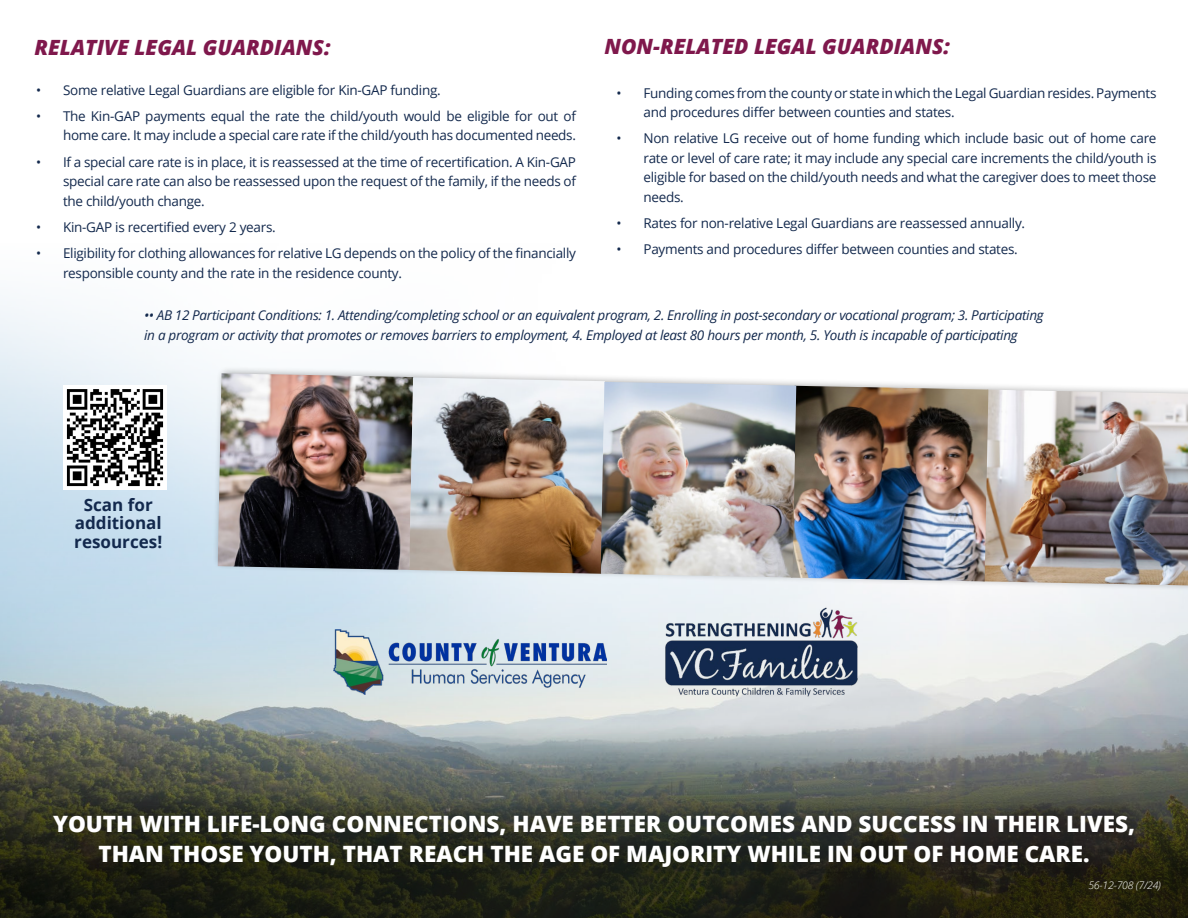
<style>
.page{position:relative;width:1188px;height:918px;background:#fff}
.page>*{position:absolute;margin:0;border:0;box-sizing:border-box;transform-origin:0 0}
.t1{font:800 22.5px/30.5px "Open Sans";color:#fff;text-align:center}
.t2{font:italic 800 21px "Open Sans";color:#7f184c}
.t3{font:700 17.1px/18.5px "Open Sans";color:#13294d;text-align:center}
.t4{font:13.5px/19.5px "Open Sans";letter-spacing:-.02em;color:#13294d;text-align:justify}
.t5{font:italic 13.5px/19.5px "Open Sans";letter-spacing:-.02em;color:#13294d}
.t6{font:italic 300 10.5px "Open Sans";letter-spacing:-.02em;color:#fff}
</style>
<div class="page">
<img style="left:0;top:299px;width:1188px;height:414px">
<svg style="left:0;top:713px;width:1188px;height:205px;background:#62665f"></svg>
<div style="left:36px;top:796px;width:1116px;height:90px;background:#000;opacity:.75"></div>
<img style="left:334px;top:629px;width:273px;height:66px">
<img style="left:655px;top:601px;width:211px;height:106px">
<div style="left:213px;top:366px;width:975px;height:227px;background:#000;opacity:.4"></div>
<svg style="left:220px;top:374px;width:968px;height:210px"></svg>
<img style="left:984px;top:390px;width:204px;height:195px">
<img style="left:791px;top:386px;width:197px;height:195px">
<img style="left:218px;top:373px;width:195px;height:197px">
<img style="left:409px;top:377px;width:196px;height:197px">
<img style="left:601px;top:382px;width:195px;height:195px">
<img style="left:63px;top:385px;width:104px;height:104px">
<h2 class="t2" style="left:34px;top:32px;width:297px">RELATIVE LEGAL GUARDIANS:</h2>
<h2 class="t2" style="left:605px;top:31px;width:347px">NON-RELATED LEGAL GUARDIANS:</h2>
<p class="t4" style="left:36px;top:80px;width:406px">• Some relative Legal Guardians are eligible for Kin-GAP funding.</p>
<p class="t4" style="left:36px;top:106px;width:542px;text-align:right">• The Kin-GAP payments equal the rate the child/youth would be eligible for out of home care. It may include a special care rate if the child/youth has documented needs.</p>
<p class="t4" style="left:63px;top:152px;width:515px;text-indent:-27px">• If a special care rate is in place, it is reassessed at the time of recertification. A Kin-GAP special care rate can also be reassessed upon the request of the family, if the needs of the child/youth change.</p>
<p class="t4" style="left:36px;top:217px;width:241px">• Kin-GAP is recertified every 2 years.</p>
<p class="t4" style="left:63px;top:243px;width:515px;text-indent:-27px">• Eligibility for clothing allowances for relative LG depends on the policy of the financially responsible county and the rate in the residence county.</p>
<p class="t4" style="left:644px;top:83px;width:514px;text-indent:-27px">• Funding comes from the county or state in which the Legal Guardian resides. Payments and procedures differ between counties and states.</p>
<p class="t4" style="left:644px;top:128px;width:515px;text-indent:-27px">• Non relative LG receive out of home funding which include basic out of home care rate or level of care rate; it may include any special care increments the child/youth is eligible for based on the child/youth needs and what the caregiver does to meet those needs.</p>
<p class="t4" style="left:616px;top:213px;width:410px">• Rates for non-relative Legal Guardians are reassessed annually.</p>
<p class="t4" style="left:616px;top:239px;width:403px">• Payments and procedures differ between counties and states.</p>
<p class="t5" style="left:144px;top:305px;width:901px">•• AB 12 Participant Conditions: 1. Attending/completing school or an equivalent program, 2. Enrolling in post-secondary or vocational program; 3. Participating in a program or activity that promotes or removes barriers to employment, 4. Employed at least 80 hours per month, 5. Youth is incapable of participating</p>
<p class="t3" style="left:74px;top:495px;width:89px">Scan for additional resources!</p>
<h1 class="t1" style="left:53px;top:807px;width:1083px">YOUTH WITH LIFE-LONG CONNECTIONS, HAVE BETTER OUTCOMES AND SUCCESS IN THEIR LIVES,<br>THAN THOSE YOUTH, THAT REACH THE AGE OF MAJORITY WHILE IN OUT OF HOME CARE.</h1>
<p class="t6" style="left:1088px;top:878px;width:74px">56-12-708 (7/24)</p>
</div>
